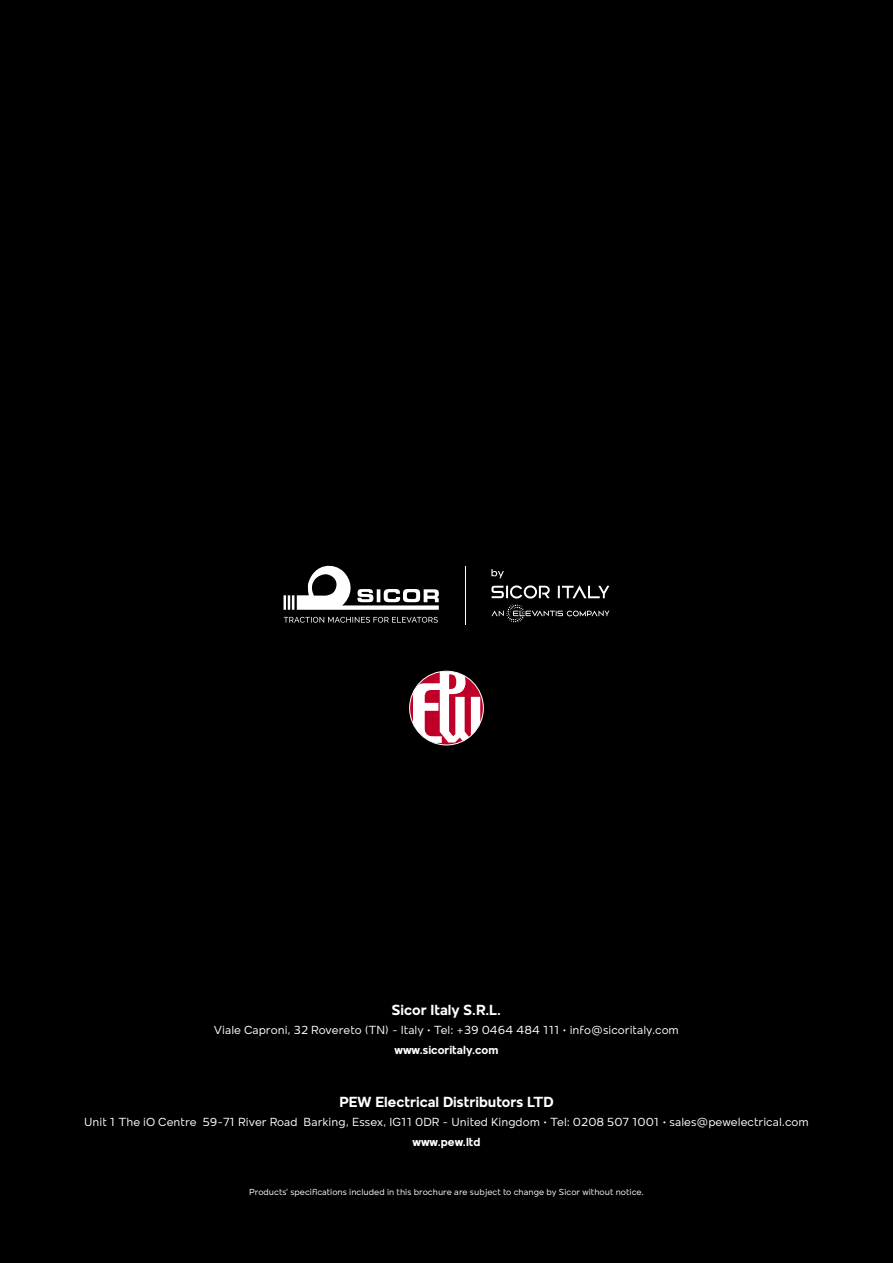
<style>
.page{position:relative;width:893px;height:1263px;background:#000}
.page>*{position:absolute;margin:0;border:0;box-sizing:border-box;transform-origin:0 0}
.t1{font:700 15px "Mollen";color:#fff}
.t2{font:12px "Mollen";color:#fff}
.t3{font:700 12px "Mollen";color:#fff}
.t4{font:9px "Mollen";color:#fff}
</style>
<div class="page">
<svg style="left:413px;top:671px;width:67px;height:72px;background:#c68794"></svg>
<div style="left:409px;top:671px;width:75px;height:74px;border:1px solid #fff;border-radius:50%"></div>
<svg style="left:284px;top:565px;width:155px;height:58px"></svg>
<svg style="left:491px;top:569px;width:118px;height:54px"></svg>
<hr style="left:465px;top:566px;width:1px;height:59px;background:#fff">
<p class="t1" style="left:392px;top:1001px;width:111px">Sicor Italy S.R.L.</p>
<p class="t2" style="left:214px;top:1023px;width:467px">Viale Caproni, 32 Rovereto (TN) - Italy • Tel: +39 0464 484 111 • info@sicoritaly.com</p>
<p class="t3" style="left:394px;top:1042px;width:106px">www.sicoritaly.com</p>
<p class="t1" style="left:339px;top:1093px;width:216px">PEW Electrical Distributors LTD</p>
<p class="t2" style="left:84px;top:1115px;width:726px">Unit 1 The iO Centre 59-71 River Road Barking, Essex, IG11 0DR - United Kingdom • Tel: 0208 507 1001 • sales@pewelectrical.com</p>
<p class="t3" style="left:412px;top:1135px;width:70px">www.pew.ltd</p>
<p class="t4" style="left:249px;top:1187px;width:396px">Products’ specifications included in this brochure are subject to change by Sicor without notice.</p>
</div>
